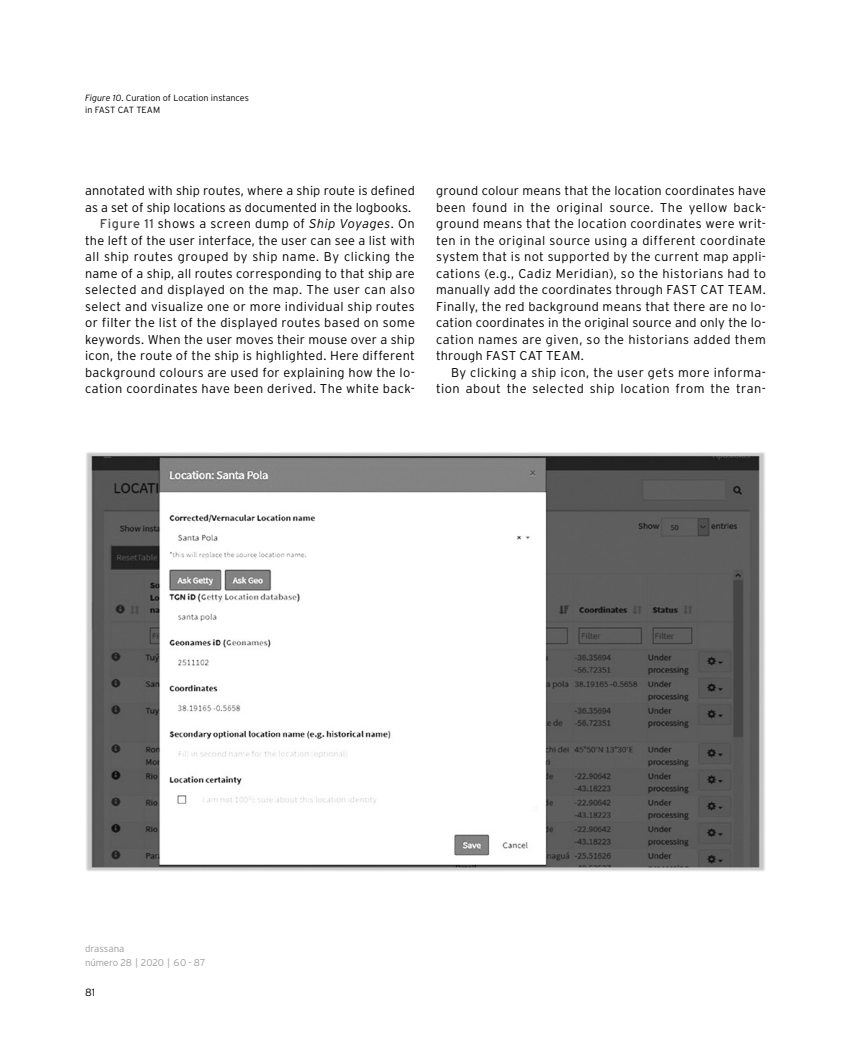
<style>
.page{position:relative;width:851px;height:1063px;background:#fff}
.page>*{position:absolute;margin:0;border:0;box-sizing:border-box;transform-origin:0 0}
._03_Texto_2{font:300 12.75px/16.5px "Interstate";letter-spacing:.025em;color:#000;text-align:justify}
._03_Texto_2-2{font:300 12.75px/16.5px "Interstate";letter-spacing:.005em;color:#000}
.t1{font:300 10.5px "Interstate";color:#000}
.t2{font:300 9.75px/13.5px "Interstate";letter-spacing:-.015em;color:#9d9d9c}
._04_Pie{font:300 9px/12px "Interstate";color:#000}
.s1{font-style:italic}
.s2{font-weight:400;color:#4a4a49}
</style>
<div class="page">
<img style="left:86px;top:452px;width:679px;height:419px">
<p class="_04_Pie" style="left:85px;top:91px;width:165px"><span class="s1">Figure 10</span>. Curation of Location instances in FAST CAT TEAM</p>
<p class="_03_Texto_2-2" style="left:85px;top:182px;width:331px">annotated with ship routes, where a ship route is defined as a set of ship locations as documented in the logbooks.</p>
<p class="_03_Texto_2" style="left:85px;top:215px;width:331px;text-indent:15px"><span class="s2">Figure 11</span> shows a screen dump of <span class="s1">Ship Voyages</span>. On the left of the user interface, the user can see a list with all ship routes grouped by ship name. By clicking the name of a ship, all routes corresponding to that ship are selected and displayed on the map. The user can also select and visualize one or more individual ship routes or filter the list of the displayed routes based on some keywords. When the user moves their mouse over a ship icon, the route of the ship is highlighted. Here different background colours are used for explaining how the lo&shy;cation coordinates have been derived. The white back-</p>
<p class="_03_Texto_2" style="left:436px;top:182px;width:331px">ground colour means that the location coordinates have been found in the original source. The yellow back&shy;ground means that the location coordinates were writ&shy;ten in the original source using a different coordinate system that is not supported by the current map appli&shy;cations (e.g., Cadiz Meridian), so the historians had to manually add the coordinates through FAST CAT TEAM.<br>Finally, the red background means that there are no lo&shy;cation coordinates in the original source and only the lo&shy;cation names are given, so the historians added them through FAST CAT TEAM.</p>
<p class="_03_Texto_2" style="left:436px;top:364px;width:331px;text-align:right">By clicking a ship icon, the user gets more informa&shy;tion about the selected ship location from the tran-</p>
<p class="t2" style="left:85px;top:942px;width:122px">drassana<br>número 28 | 2020 | 60 - 87</p>
<p class="t1" style="left:85px;top:986px;width:11px">81</p>
</div>
